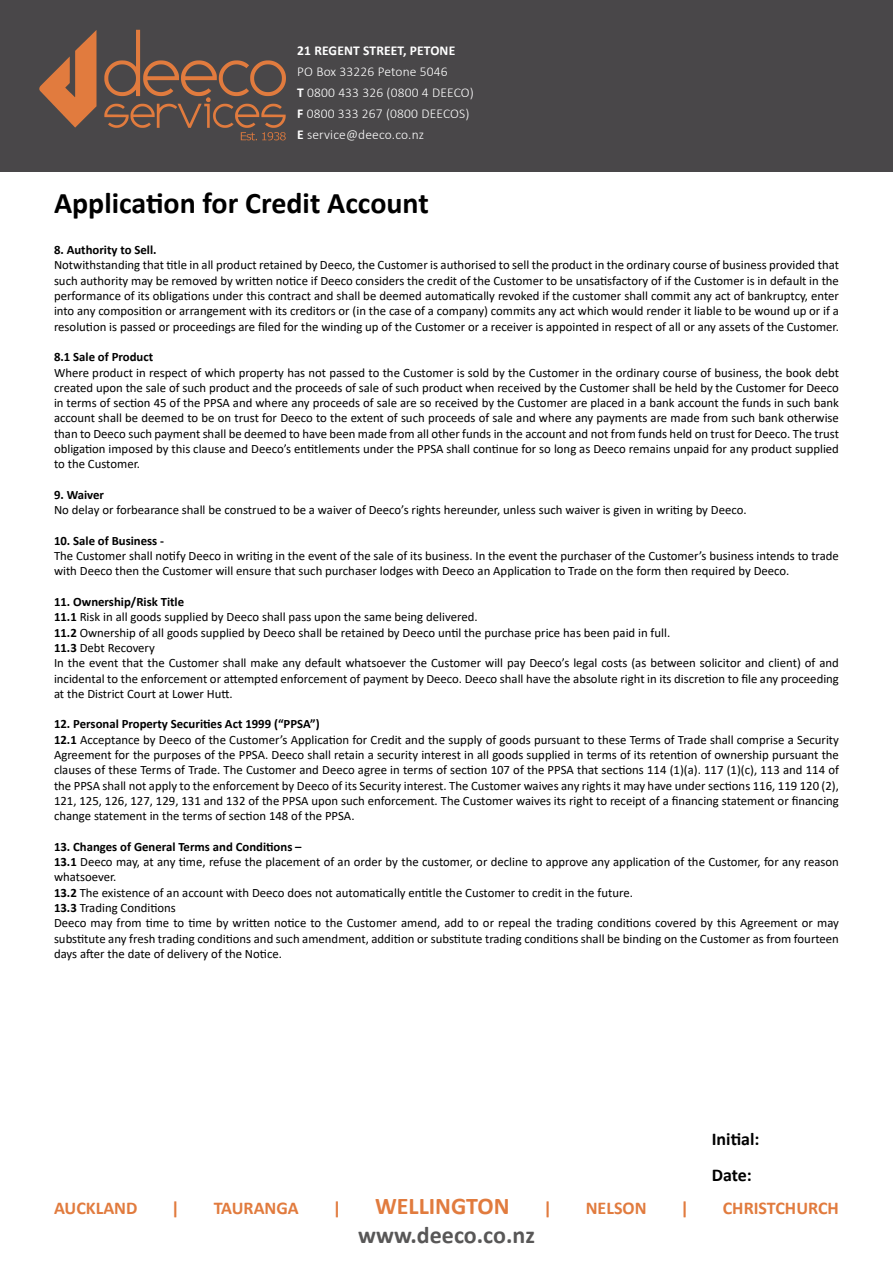
<style>
.page{position:relative;width:893px;height:1263px;background:#fff}
.page>*{position:absolute;margin:0;border:0;box-sizing:border-box;transform-origin:0 0}
.t1{font:700 30px "Calibri";color:#000}
.t2{font:700 24px "Calibri";color:#585757}
.t3{font:700 24px "Calibri";color:#e17b3e}
.t4{font:700 18px "Calibri";color:#e17b3e}
.t5{font:700 18px/36px "Calibri";color:#000}
.t6{font:300 13.5px/21px "Calibri";letter-spacing:.01em;color:#fff}
.t7{font:700 13.5px "Calibri";letter-spacing:.01em;color:#fff}
.t8{font:12.75px/15.3px "Calibri";color:#000}
.t9{font:700 12.75px "Calibri";color:#000}
.s1{font-weight:700}
</style>
<div class="page">
<div style="left:0;top:0;width:893px;height:171px;background:#494749"></div>
<svg style="left:39px;top:30px;width:247px;height:110px"></svg>
<p class="t7" style="left:297px;top:41px;width:160px">21 REGENT STREET, PETONE</p>
<p class="t6" style="left:297px;top:61px;width:178px">PO Box 33226 Petone 5046<br><span class="s1">T</span> 0800 433 326 (0800 4 DEECO)<br><span class="s1">F</span> 0800 333 267 (0800 DEECOS)<br><span class="s1">E</span> service@deeco.co.nz</p>
<h1 class="t1" style="left:54px;top:181px;width:376px">Application for Credit Account</h1>
<p class="t9" style="left:54px;top:241px;width:104px">8. Authority to Sell.</p>
<p class="t8" style="left:54px;top:257px;width:786px;text-align:justify">Notwithstanding that title in all product retained by Deeco, the Customer is authorised to sell the product in the ordinary course of business provided that such authority may be removed by written notice if Deeco considers the credit of the Customer to be unsatisfactory of if the Customer is in default in the performance of its obligations under this contract and shall be deemed automatically revoked if the customer shall commit any act of bankruptcy, enter into any composition or arrangement with its creditors or (in the case of a company) commits any act which would render it liable to be wound up or if a resolution is passed or proceedings are filed for the winding up of the Customer or a receiver is appointed in respect of all or any assets of the Customer.</p>
<p class="t9" style="left:54px;top:348px;width:101px">8.1 Sale of Product</p>
<p class="t8" style="left:54px;top:364px;width:786px;text-align:justify">Where product in respect of which property has not passed to the Customer is sold by the Customer in the ordinary course of business, the book debt created upon the sale of such product and the proceeds of sale of such product when received by the Customer shall be held by the Customer for Deeco in terms of section 45 of the PPSA and where any proceeds of sale are so received by the Customer are placed in a bank account the funds in such bank account shall be deemed to be on trust for Deeco to the extent of such proceeds of sale and where any payments are made from such bank otherwise than to Deeco such payment shall be deemed to have been made from all other funds in the account and not from funds held on trust for Deeco. The trust obligation imposed by this clause and Deeco’s entitlements under the PPSA shall continue for so long as Deeco remains unpaid for any product supplied to the Customer.</p>
<p class="t9" style="left:54px;top:486px;width:52px">9. Waiver</p>
<p class="t8" style="left:54px;top:502px;width:694px">No delay or forbearance shall be construed to be a waiver of Deeco’s rights hereunder, unless such waiver is given in writing by Deeco.</p>
<p class="t9" style="left:54px;top:532px;width:112px">10. Sale of Business -</p>
<p class="t8" style="left:54px;top:548px;width:786px">The Customer shall notify Deeco in writing in the event of the sale of its business. In the event the purchaser of the Customer’s business intends to trade with Deeco then the Customer will ensure that such purchaser lodges with Deeco an Application to Trade on the form then required by Deeco.</p>
<p class="t8" style="left:54px;top:594px;width:786px"><span class="s1">11. Ownership/Risk Title<br>11.1</span> Risk in all goods supplied by Deeco shall pass upon the same being delivered.<br><span class="s1">11.2</span> Ownership of all goods supplied by Deeco shall be retained by Deeco until the purchase price has been paid in full.<br><span class="s1">11.3</span> Debt Recovery<br>In the event that the Customer shall make any default whatsoever the Customer will pay Deeco’s legal costs (as between solicitor and client) of and incidental to the enforcement or attempted enforcement of payment by Deeco. Deeco shall have the absolute right in its discretion to file any proceeding at the District Court at Lower Hutt.</p>
<p class="t8" style="left:54px;top:716px;width:786px"><span class="s1">12. Personal Property Securities Act 1999 (“PPSA”)<br>12.1</span> Acceptance by Deeco of the Customer’s Application for Credit and the supply of goods pursuant to these Terms of Trade shall comprise a Security Agreement for the purposes of the PPSA. Deeco shall retain a security interest in all goods supplied in terms of its retention of ownership pursuant the clauses of these Terms of Trade. The Customer and Deeco agree in terms of section 107 of the PPSA that sections 114 (1)(a). 117 (1)(c), 113 and 114 of the PPSA shall not apply to the enforcement by Deeco of its Security interest. The Customer waives any rights it may have under sections 116, 119 120 (2), 121, 125, 126, 127, 129, 131 and 132 of the PPSA upon such enforcement. The Customer waives its right to receipt of a financing statement or financing change statement in the terms of section 148 of the PPSA.</p>
<p class="t8" style="left:54px;top:839px;width:786px"><span class="s1">13. Changes of General Terms and Conditions –<br>13.1</span> Deeco may, at any time, refuse the placement of an order by the customer, or decline to approve any application of the Customer, for any reason whatsoever.<br><span class="s1">13.2</span> The existence of an account with Deeco does not automatically entitle the Customer to credit in the future.<br><span class="s1">13.3</span> Trading Conditions<br>Deeco may from time to time by written notice to the Customer amend, add to or repeal the trading conditions covered by this Agreement or may substitute any fresh trading conditions and such amendment, addition or substitute trading conditions shall be binding on the Customer as from fourteen days after the date of delivery of the Notice.</p>
<h3 class="t5" style="left:712px;top:1120px;width:49px">Initial:<br>Date:</h3>
<h3 class="t4" style="left:54px;top:1196px;width:85px">AUCKLAND</h3>
<h3 class="t4" style="left:171px;top:1196px;width:10px">|</h3>
<h3 class="t4" style="left:214px;top:1196px;width:87px">TAURANGA</h3>
<h3 class="t4" style="left:333px;top:1196px;width:10px">|</h3>
<h2 class="t3" style="left:375px;top:1189px;width:136px">WELLINGTON</h2>
<h3 class="t4" style="left:543px;top:1196px;width:10px">|</h3>
<h3 class="t4" style="left:586px;top:1196px;width:62px">NELSON</h3>
<h3 class="t4" style="left:680px;top:1196px;width:10px">|</h3>
<h3 class="t4" style="left:723px;top:1196px;width:118px">CHRISTCHURCH</h3>
<h2 class="t2" style="left:358px;top:1218px;width:178px">www.deeco.co.nz</h2>
</div>
